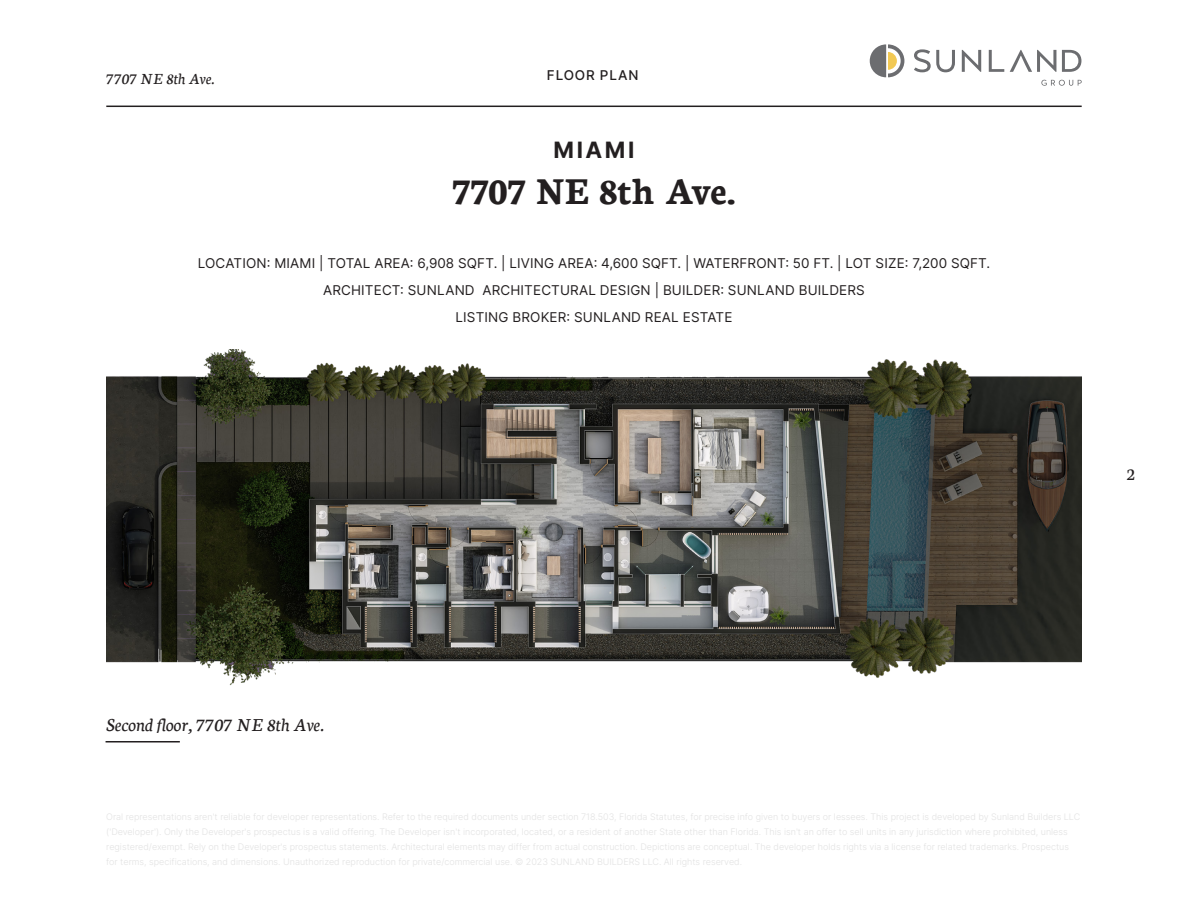
<style>
.page{position:relative;width:1188px;height:918px;background:#fff}
.page>*{position:absolute;margin:0;border:0;box-sizing:border-box;transform-origin:0 0}
.t1{font:700 40.5px "Neuton";letter-spacing:-.01em;color:#231f20}
.t2{font:700 22.5px "Inter";letter-spacing:.11em;color:#231f20}
.t3{font:italic 19.5px "Neuton";color:#231f20}
.t4{font:18px "Neuton";color:#231f20}
.t5{font:italic 16.5px "Neuton";color:#231f20}
.t6{font:13.5px "Inter";letter-spacing:.01em;color:#231f20}
.t7{font:500 13.5px "Inter";letter-spacing:.06em;color:#231f20}
</style>
<div class="page">
<hr style="left:106px;top:106px;width:976px;height:1px;background:#231f20">
<svg style="left:870px;top:44px;width:34px;height:33px"></svg>
<svg style="left:914px;top:49px;width:41px;height:23px"></svg>
<svg style="left:962px;top:50px;width:19px;height:22px"></svg>
<svg style="left:989px;top:50px;width:15px;height:22px"></svg>
<svg style="left:1010px;top:50px;width:46px;height:22px"></svg>
<svg style="left:1062px;top:50px;width:19px;height:22px"></svg>
<svg style="left:1041px;top:80px;width:41px;height:6px"></svg>
<img style="left:106px;top:350px;width:976px;height:336px">
<hr style="left:106px;top:741px;width:74px;height:2px;background:#231f20">
<p class="t5" style="left:106px;top:70px;width:110px">7707 NE 8th Ave.</p>
<p class="t7" style="left:547px;top:65px;width:93px">FLOOR PLAN</p>
<p class="t2" style="left:554px;top:133px;width:82px">MIAMI</p>
<p class="t1" style="left:452px;top:169px;width:285px">7707 NE 8th Ave.</p>
<p class="t6" style="left:198px;top:254px;width:794px">LOCATION: MIAMI | TOTAL AREA: 6,908 SQFT. | LIVING AREA: 4,600 SQFT. | WATERFRONT: 50 FT. | LOT SIZE: 7,200 SQFT.</p>
<p class="t6" style="left:323px;top:281px;width:543px">ARCHITECT: SUNLAND ARCHITECTURAL DESIGN | BUILDER: SUNLAND BUILDERS</p>
<p class="t6" style="left:455px;top:308px;width:279px">LISTING BROKER: SUNLAND REAL ESTATE</p>
<p class="t3" style="left:106px;top:714px;width:219px">Second floor, 7707 NE 8th Ave.</p>
<h3 class="t4" style="left:1126px;top:465px;width:10px">2</h3>
</div>
